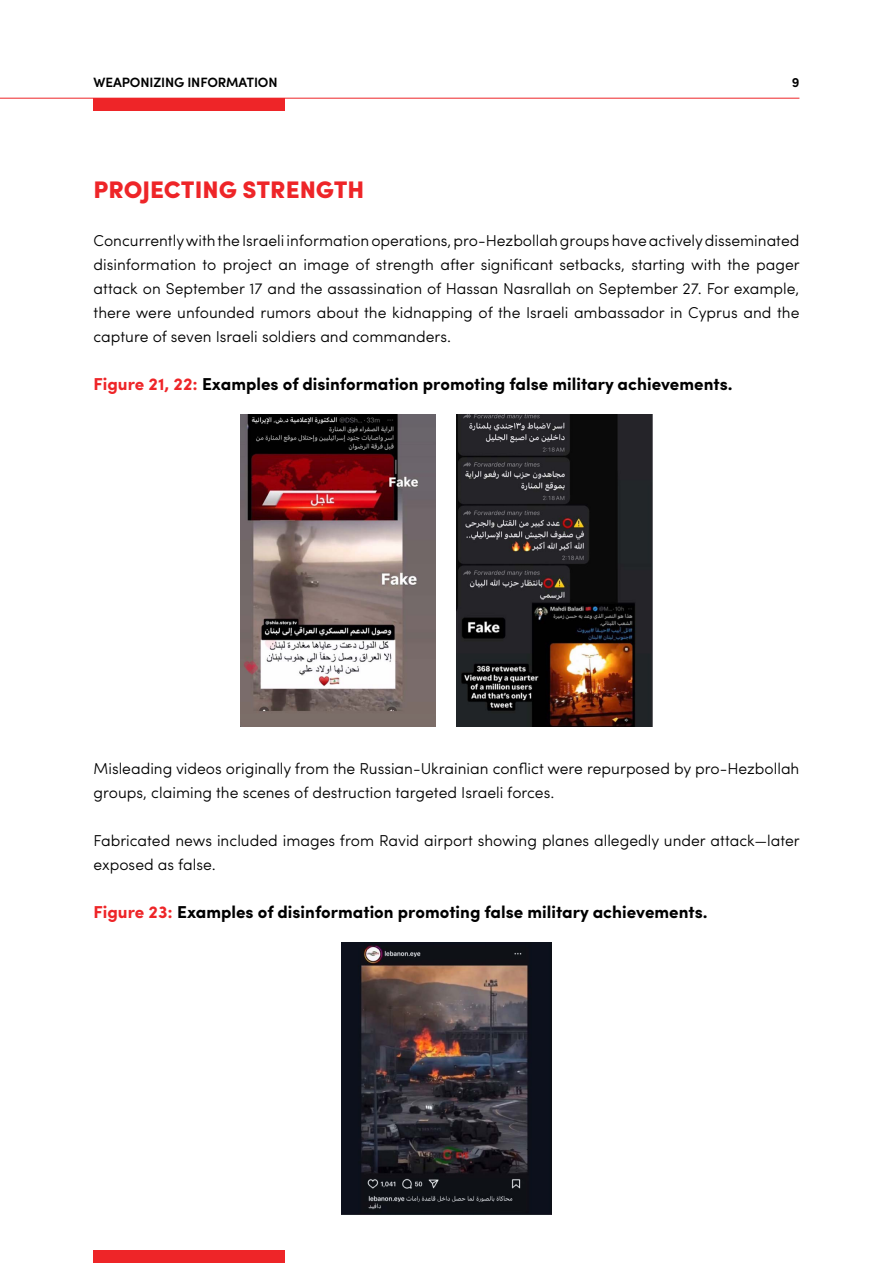
<style>
.page{position:relative;width:893px;height:1263px;background:#fff}
.page>*{position:absolute;margin:0;border:0;box-sizing:border-box;transform-origin:0 0}
.t1{font:900 24px "Sofia Pro";color:#ee2528}
.t2{font:700 17.25px "Sofia Pro";color:#000}
.t3{font:300 15.75px/24px "Sofia Pro";color:#000}
.t4{font:600 13.5px "Sofia Pro";letter-spacing:-.01em;color:#000}
.s1{color:#ee2528}
</style>
<div class="page">
<div style="left:94px;top:98px;width:191px;height:13px;background:#ee2528"></div>
<hr style="left:0;top:98px;width:799px;height:1px;background:#ee2528">
<div style="left:94px;top:1250px;width:191px;height:13px;background:#ee2528"></div>
<img style="left:240px;top:414px;width:195px;height:312px">
<img style="left:457px;top:414px;width:196px;height:312px">
<img style="left:341px;top:942px;width:211px;height:273px">
<p class="t4" style="left:94px;top:72px;width:186px">WEAPONIZING INFORMATION</p>
<p class="t4" style="left:792px;top:72px;width:9px">9</p>
<h1 class="t1" style="left:94px;top:171px;width:272px">PROJECTING STRENGTH</h1>
<p class="t3" style="left:94px;top:227px;width:708px;text-align:justify">Concurrently with the Israeli information operations, pro-Hezbollah groups have actively disseminated disinformation to project an image of strength after significant setbacks, starting with the pager attack on September 17 and the assassination of Hassan Nasrallah on September 27. For example, there were unfounded rumors about the kidnapping of the Israeli ambassador in Cyprus and the capture of seven Israeli soldiers and commanders.</p>
<p class="t2" style="left:94px;top:371px;width:641px"><span class="s1">Figure 21, 22:</span> Examples of disinformation promoting false military achievements.</p>
<p class="t3" style="left:94px;top:755px;width:707px">Misleading videos originally from the Russian-Ukrainian conflict were repurposed by pro-Hezbollah groups, claiming the scenes of destruction targeted Israeli forces.</p>
<p class="t3" style="left:94px;top:827px;width:708px">Fabricated news included images from Ravid airport showing planes allegedly under attack—later exposed as false.</p>
<p class="t2" style="left:94px;top:899px;width:616px"><span class="s1">Figure 23:</span> Examples of disinformation promoting false military achievements.</p>
</div>
